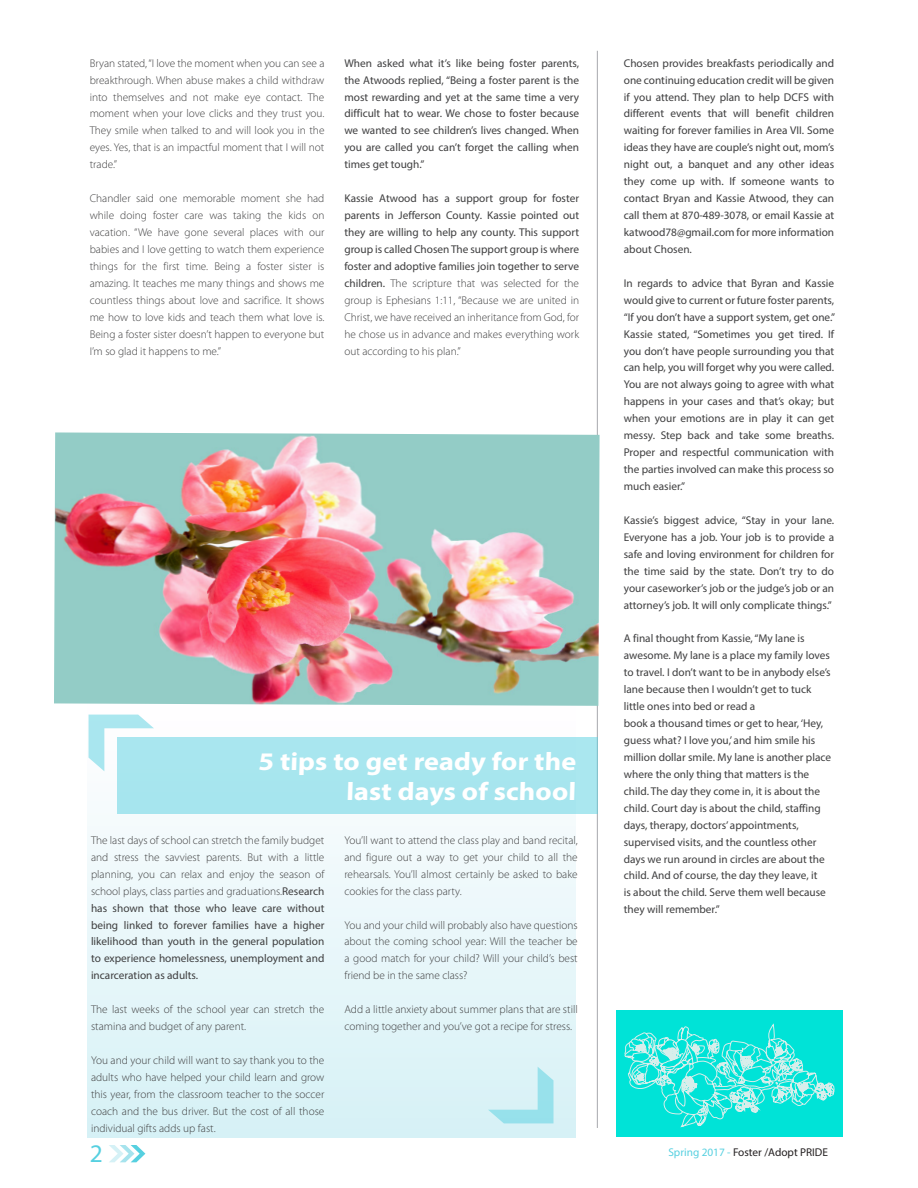
<style>
.page{position:relative;width:918px;height:1188px;background:#fff}
.page>*{position:absolute;margin:0;border:0;box-sizing:border-box;transform-origin:0 0}
._02_Article_Title{font:700 25.35px/30.5px "Myriad Pro";color:#fff;text-align:right;scale:1.12 1}
.t1{font:25.35px "Myriad Pro";color:#56d0e0}
._05_body_text{font:11.25px/17px "Myriad Pro";color:#3e3e3f;text-align:justify}
._05_body_text-2{font:300 11.25px/17px "Myriad Pro";color:#3e3e3f;text-align:justify}
.t2{font:11.25px "Myriad Pro";color:#231f20}
.s1{font-weight:300}
.s2{color:#56d0e0}
</style>
<div class="page">
<svg style="left:109px;top:1145px;width:36px;height:17px"></svg>
<svg style="left:87px;top:714px;width:488px;height:423px"></svg>
<hr style="left:597px;top:51px;width:1px;height:1077px;background:#a8a9ad">
<div style="left:616px;top:1010px;width:226px;height:127px;background:#00e3d7"></div>
<svg style="left:624px;top:1023px;width:211px;height:105px"></svg>
<div style="left:117px;top:737px;width:480px;height:76px;background:#a7e6ee"></div>
<svg style="left:89px;top:715px;width:65px;height:56px"></svg>
<img style="left:54px;top:432px;width:546px;height:274px">
<svg style="left:488px;top:1067px;width:66px;height:56px;background:#c2ecf2"></svg>
<p class="_05_body_text-2" style="left:90px;top:54px;width:236px">Bryan stated, “I love the moment when you can see a breakthrough. When abuse makes a child withdraw into themselves and not make eye contact. The moment when your love clicks and they trust you.<br>They smile when talked to and will look you in the eyes. Yes, that is an impactful moment that I will not trade.”</p>
<p class="_05_body_text-2" style="left:90px;top:190px;width:236px">Chandler said one memorable moment she had while doing foster care was taking the kids on vacation. “We have gone several places with our babies and I love getting to watch them experience things for the first time. Being a foster sister is amazing. It teaches me many things and shows me countless things about love and sacrifice. It shows me how to love kids and teach them what love is.<br>Being a foster sister doesn’t happen to everyone but I’m so glad it happens to me.”</p>
<p class="_05_body_text" style="left:344px;top:54px;width:236px">When asked what it’s like being foster parents, the Atwoods replied, “Being a foster parent is the most rewarding and yet at the same time a very difficult hat to wear. We chose to foster because we wanted to see children’s lives changed. When you are called you can’t forget the calling when times get tough.”</p>
<p class="_05_body_text" style="left:344px;top:190px;width:236px">Kassie Atwood has a support group for foster parents in Jefferson County. Kassie pointed out they are willing to help any county. This support group is called Chosen The support group is where foster and adoptive families join together to serve children. <span class="s1">The scripture that was selected for the group is Ephesians 1:11, “Because we are united in Christ, we have received an inheritance from God, for he chose us in advance and makes everything work out according to his plan.”</span></p>
<p class="_02_Article_Title" style="left:258px;top:745px;width:286px">5 tips to get ready for the last days of school</p>
<p class="_05_body_text" style="left:91px;top:831px;width:235px"><span class="s1">The last days of school can stretch the family budget and stress the savviest parents. But with a little planning, you can relax and enjoy the season of school plays, class parties and graduations.</span>Research has shown that those who leave care without being linked to forever families have a higher likelihood than youth in the general population to experience homelessness, unemployment and incarceration as adults.</p>
<p class="_05_body_text-2" style="left:91px;top:1001px;width:235px">The last weeks of the school year can stretch the stamina and budget of any parent.</p>
<p class="_05_body_text-2" style="left:91px;top:1052px;width:235px">You and your child will want to say thank you to the adults who have helped your child learn and grow this year, from the classroom teacher to the soccer coach and the bus driver. But the cost of all those individual gifts adds up fast.</p>
<p class="_05_body_text-2" style="left:344px;top:832px;width:235px">You’ll want to attend the class play and band recital, and figure out a way to get your child to all the rehearsals. You’ll almost certainly be asked to bake cookies for the class party.</p>
<p class="_05_body_text-2" style="left:344px;top:916px;width:235px">You and your child will probably also have questions about the coming school year: Will the teacher be a good match for your child? Will your child’s best friend be in the same class?</p>
<p class="_05_body_text-2" style="left:344px;top:1001px;width:235px">Add a little anxiety about summer plans that are still coming together and you’ve got a recipe for stress.</p>
<p class="_05_body_text" style="left:624px;top:54px;width:212px">Chosen provides breakfasts periodically and one continuing education credit will be given if you attend. They plan to help DCFS with different events that will benefit children waiting for forever families in Area VII. Some ideas they have are couple’s night out, mom’s night out, a banquet and any other ideas they come up with. If someone wants to contact Bryan and Kassie Atwood, they can call them at 870-489-3078, or email Kassie at katwood78@gmail.com for more information about Chosen.</p>
<p class="_05_body_text" style="left:624px;top:274px;width:213px">In regards to advice that Byran and Kassie would give to current or future foster parents, “If you don’t have a support system, get one.” Kassie stated, “Sometimes you get tired. If you don’t have people surrounding you that can help, you will forget why you were called.<br>You are not always going to agree with what happens in your cases and that’s okay; but when your emotions are in play it can get messy. Step back and take some breaths.<br>Proper and respectful communication with the parties involved can make this process so much easier.”</p>
<p class="_05_body_text" style="left:624px;top:511px;width:212px">Kassie’s biggest advice, “Stay in your lane.<br>Everyone has a job. Your job is to provide a safe and loving environment for children for the time said by the state. Don’t try to do your caseworker’s job or the judge’s job or an attorney’s job. It will only complicate things.”</p>
<p class="_05_body_text" style="left:624px;top:630px;width:208px;text-align:left">A final thought from Kassie, “My lane is awesome. My lane is a place my family loves to travel. I don’t want to be in anybody else’s lane because then I wouldn’t get to tuck little ones into bed or read a</p>
<p class="_05_body_text" style="left:624px;top:715px;width:209px;text-align:left">book a thousand times or get to hear, ‘Hey, guess what? I love you,’ and him smile his million dollar smile. My lane is another place where the only thing that matters is the child. The day they come in, it is about the child. Court day is about the child, staffing days, therapy, doctors’ appointments, supervised visits, and the countless other days we run around in circles are about the child. And of course, the day they leave, it<br>is about the child. Serve them well because they will remember.”</p>
<p class="t1" style="left:90px;top:1138px;width:15px">2</p>
<p class="t2" style="left:668px;top:1146px;width:161px"><span class="s2">Spring 2017 -</span> Foster /Adopt PRIDE</p>
</div>
